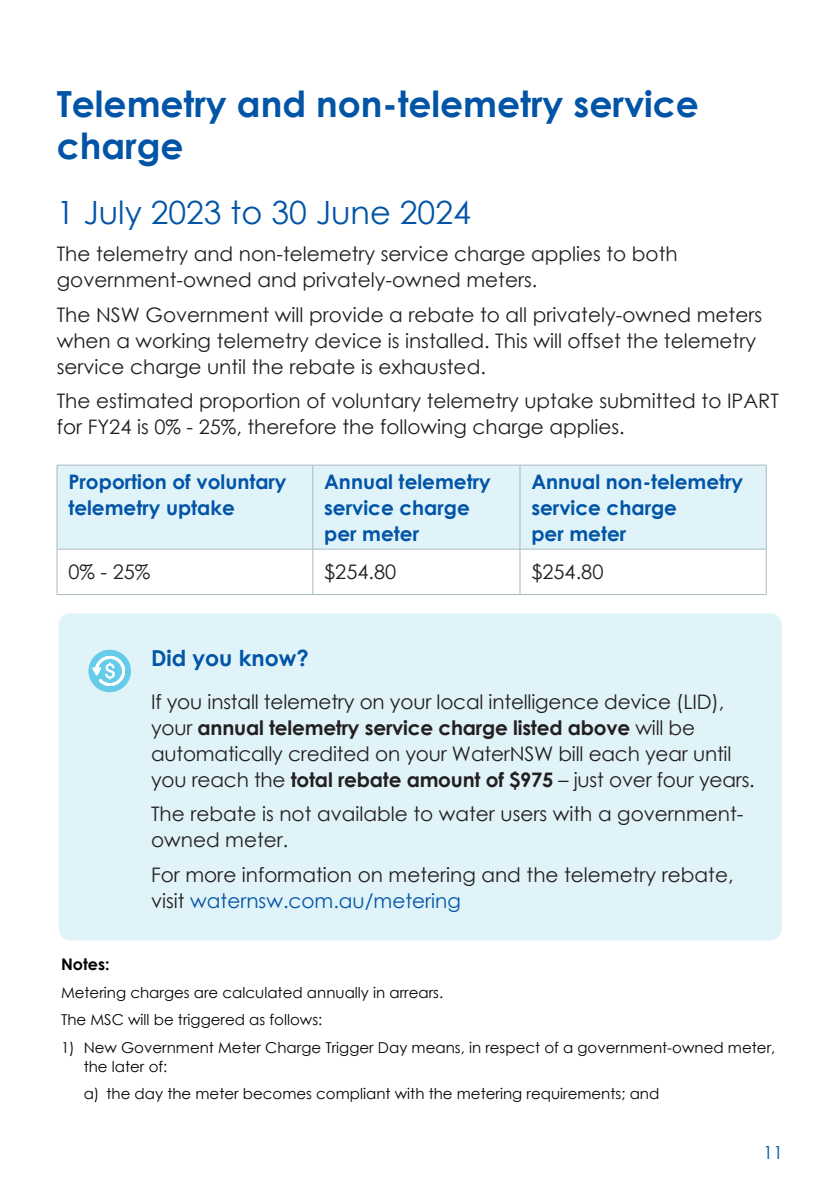
<style>
.page{position:relative;width:840px;height:1191px;background:#fff}
.page>*{position:absolute;margin:0;border:0;box-sizing:border-box;transform-origin:0 0}
.Body__space_after{font:700 36px/42px "Century Gothic";color:#0154a6}
.Subheading_1_Blue{font:32px "Century Gothic";color:#0154a6}
.CTA_Box_header{font:700 22px "Century Gothic";color:#0154a6}
.CTA_Text_Black{font:20px/26px "Century Gothic";color:#231f20}
.Body{font:20px/26px "Century Gothic";color:#231f20}
.Body__space_after-2{font:20px/26px "Century Gothic";color:#231f20}
.Table_header{font:700 20px/26px "Century Gothic";color:#0154a6}
.Table_Body{font:20px "Century Gothic";color:#231f20}
.t1{font:18px "Century Gothic";color:#0154a6}
.Notes_Heading{font:700 16px "Century Gothic";color:#040503}
.Notes_body_indent_1{font:15px/19px "Century Gothic";color:#040503}
.Notes_body{font:15px "Century Gothic";color:#040503}
.Notes_body_indent_2{font:15px "Century Gothic";color:#040503}
.s1{font-weight:700}
.s2{color:#0154a6}
</style>
<div class="page">
<div style="left:58px;top:466px;width:707px;height:83px;background:#dff3f9"></div>
<hr style="left:57px;top:465px;width:1px;height:84px;background:#a9bac2">
<hr style="left:57px;top:465px;width:255px;height:1px;background:#a9bac2">
<hr style="left:312px;top:465px;width:207px;height:1px;background:#a9bac2">
<hr style="left:519px;top:465px;width:247px;height:1px;background:#a9bac2">
<hr style="left:312px;top:465px;width:1px;height:84px;background:#a9bac2">
<hr style="left:519px;top:465px;width:1px;height:84px;background:#a9bac2">
<hr style="left:765px;top:465px;width:1px;height:84px;background:#a9bac2">
<hr style="left:57px;top:549px;width:1px;height:45px;background:#a9bac2">
<hr style="left:57px;top:549px;width:255px;height:1px;background:#a9bac2">
<hr style="left:57px;top:594px;width:255px;height:1px;background:#a9bac2">
<hr style="left:312px;top:549px;width:1px;height:45px;background:#a9bac2">
<hr style="left:312px;top:549px;width:207px;height:1px;background:#a9bac2">
<hr style="left:519px;top:549px;width:247px;height:1px;background:#a9bac2">
<hr style="left:519px;top:549px;width:1px;height:45px;background:#a9bac2">
<hr style="left:765px;top:549px;width:1px;height:45px;background:#a9bac2">
<hr style="left:312px;top:594px;width:207px;height:1px;background:#a9bac2">
<hr style="left:519px;top:594px;width:247px;height:1px;background:#a9bac2">
<div style="left:59px;top:613px;width:722px;height:327px;background:#dff3f9;border-radius:11px"></div>
<div style="left:88px;top:649px;width:43px;height:43px;background:#64cbe8;border-radius:50%"></div>
<svg style="left:92px;top:654px;width:35px;height:32px"></svg>
<p class="Body__space_after" style="left:57px;top:81px;width:643px">Telemetry and non-telemetry service charge</p>
<p class="Subheading_1_Blue" style="left:57px;top:190px;width:415px">1 July 2023 to 30 June 2024</p>
<p class="Body" style="left:57px;top:240px;width:622px">The telemetry and non-telemetry service charge applies to both government-owned and privately-owned meters.</p>
<p class="Body" style="left:57px;top:301px;width:706px">The NSW Government will provide a rebate to all privately-owned meters when a working telemetry device is installed. This will offset the telemetry service charge until the rebate is exhausted.</p>
<p class="Body__space_after-2" style="left:57px;top:387px;width:723px">The estimated proportion of voluntary telemetry uptake submitted to IPART for FY24 is 0% - 25%, therefore the following charge applies.</p>
<p class="Table_header" style="left:68px;top:467px;width:220px">Proportion of voluntary telemetry uptake</p>
<p class="Table_header" style="left:324px;top:467px;width:168px">Annual telemetry service charge per meter</p>
<p class="Table_header" style="left:531px;top:467px;width:213px">Annual non-telemetry service charge<br>per meter</p>
<p class="Table_Body" style="left:68px;top:558px;width:83px">0% - 25%</p>
<p class="Table_Body" style="left:324px;top:558px;width:74px">$254.80</p>
<p class="Table_Body" style="left:531px;top:558px;width:74px">$254.80</p>
<p class="CTA_Box_header" style="left:151px;top:641px;width:159px">Did you know?</p>
<p class="CTA_Text_Black" style="left:151px;top:688px;width:605px">If you install telemetry on your local intelligence device (LID), your <span class="s1">annual telemetry service charge listed above</span> will be automatically credited on your WaterNSW bill each year until you reach the <span class="s1">total rebate amount of $975</span> – just over four years.</p>
<p class="CTA_Text_Black" style="left:151px;top:801px;width:593px">The rebate is not available to water users with a government&shy;owned meter.</p>
<p class="CTA_Text_Black" style="left:151px;top:861px;width:583px">For more information on metering and the telemetry rebate, visit <span class="s2">waternsw.com.au/metering</span></p>
<p class="Notes_Heading" style="left:61px;top:952px;width:50px">Notes:</p>
<p class="Notes_body" style="left:61px;top:982px;width:383px">Metering charges are calculated annually in arrears.</p>
<p class="Notes_body" style="left:61px;top:1009px;width:263px">The MSC will be triggered as follows:</p>
<p class="Notes_body_indent_1" style="left:84px;top:1037px;width:692px;text-indent:-23px">1) New Government Meter Charge Trigger Day means, in respect of a government-owned meter, the later of:</p>
<p class="Notes_body_indent_2" style="left:84px;top:1083px;width:577px">a) the day the meter becomes compliant with the metering requirements; and</p>
<p class="t1" style="left:762px;top:1140px;width:21px">11</p>
</div>
